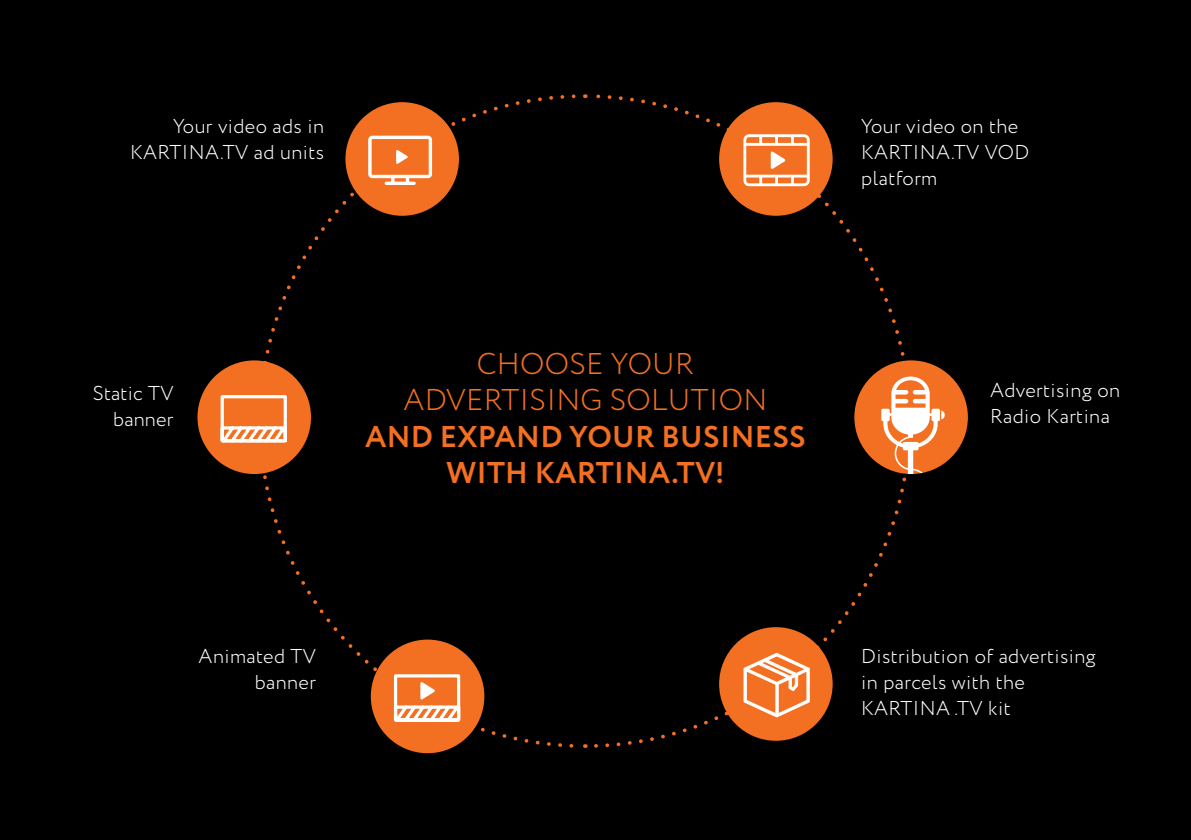
<style>
.page{position:relative;width:1191px;height:840px;background:#fff}
.page>*{position:absolute;margin:0;border:0;box-sizing:border-box;transform-origin:0 0}
.t1{font:700 30px/36px "Circe";letter-spacing:.01em;color:#f36f21;text-align:center}
.t2{font:300 30px/36px "Circe";letter-spacing:.01em;color:#f36f21;text-align:center}
.t3{font:300 20px/26px "Circe";letter-spacing:.02em;color:#fff}
</style>
<div class="page">
<div style="left:0;top:0;width:1191px;height:839px;background:#000"></div>
<svg style="left:594px;top:424px;width:318px;height:324px"></svg>
<svg style="left:586px;top:94px;width:319px;height:262px"></svg>
<svg style="left:265px;top:94px;width:311px;height:315px"></svg>
<svg style="left:262px;top:430px;width:312px;height:319px"></svg>
<div style="left:345px;top:102px;width:114px;height:114px;background:#f36f21;border-radius:50%"></div>
<svg style="left:368px;top:135px;width:64px;height:50px"></svg>
<div style="left:197px;top:360px;width:114px;height:114px;background:#f36f21;border-radius:50%"></div>
<svg style="left:220px;top:395px;width:67px;height:48px"></svg>
<div style="left:719px;top:102px;width:113px;height:114px;background:#f36f21;border-radius:50%"></div>
<svg style="left:743px;top:134px;width:66px;height:52px"></svg>
<div style="left:854px;top:360px;width:114px;height:113px;background:#f36f21;border-radius:50%"></div>
<svg style="left:881px;top:376px;width:63px;height:98px"></svg>
<div style="left:719px;top:626px;width:113px;height:114px;background:#f36f21;border-radius:50%"></div>
<svg style="left:743px;top:652px;width:67px;height:65px"></svg>
<div style="left:371px;top:639px;width:113px;height:113px;background:#f36f21;border-radius:50%"></div>
<svg style="left:393px;top:674px;width:68px;height:48px"></svg>
<p class="t3" style="left:130px;top:114px;width:195px;text-align:right">Your video ads in<br>KARTINA.TV ad units</p>
<p class="t3" style="left:861px;top:114px;width:169px">Your video on the<br>KARTINA.TV VOD platform</p>
<h1 class="t2" style="left:403px;top:347px;width:365px">CHOOSE YOUR<br>ADVERTISING SOLUTION</h1>
<h1 class="t1" style="left:365px;top:419px;width:442px">AND EXPAND YOUR BUSINESS<br>WITH KARTINA.TV!</h1>
<p class="t3" style="left:93px;top:380px;width:82px;text-align:right">Static TV banner</p>
<p class="t3" style="left:990px;top:377px;width:131px">Advertising on<br>Radio Kartina</p>
<p class="t3" style="left:199px;top:643px;width:119px;text-align:right">Animated TV banner</p>
<p class="t3" style="left:861px;top:643px;width:236px">Distribution of advertising in parcels with the<br>KARTINA .TV kit</p>
</div>
